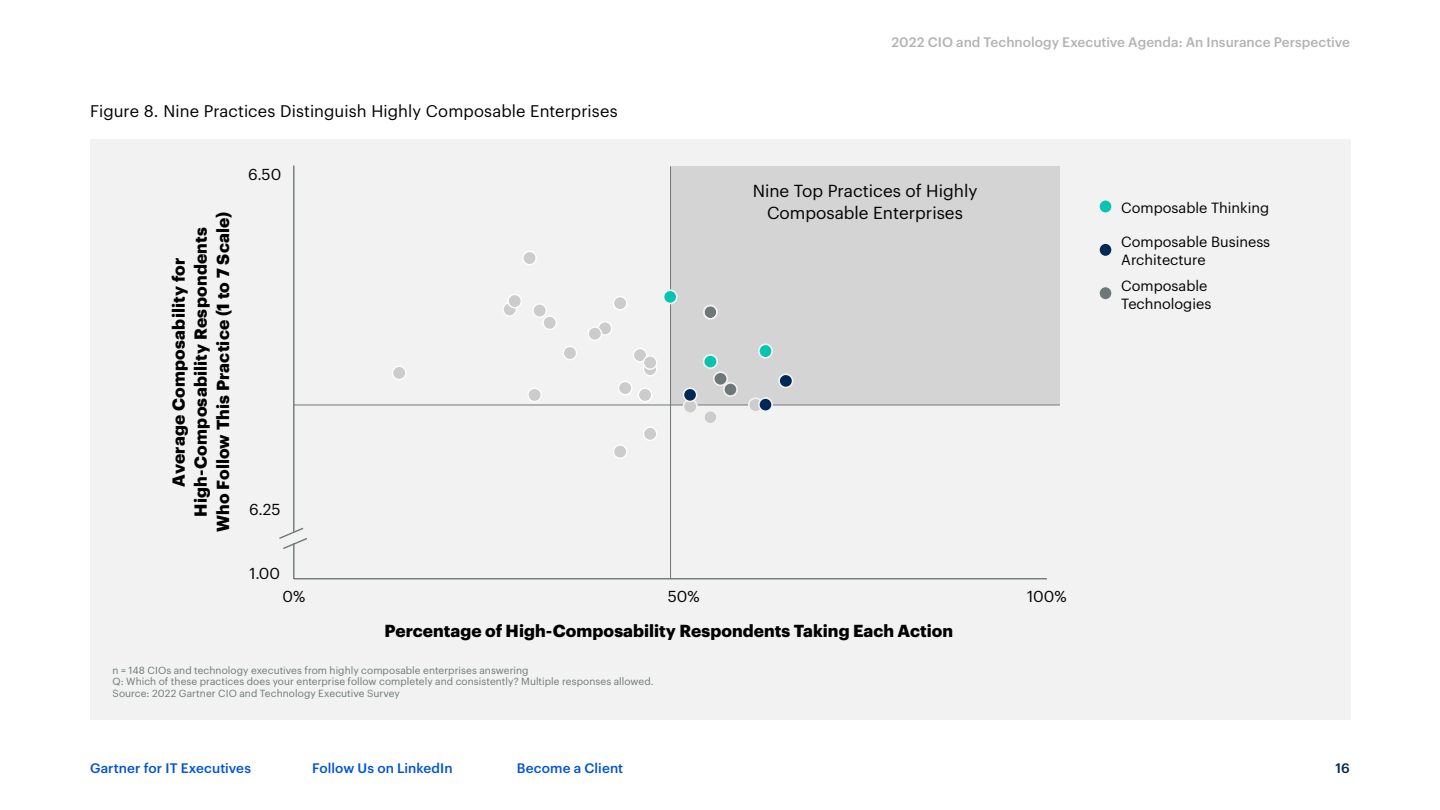
<style>
.page{position:relative;width:1440px;height:810px;background:#fff}
.page>*{position:absolute;margin:0;border:0;box-sizing:border-box;transform-origin:0 0}
.t1{font:700 17.1px/22.2px "Graphik";letter-spacing:.005em;color:#000;text-align:center}
.t2{font:17.1px/22.5px "Graphik";color:#000;text-align:center}
.t3{font:16.5px "Graphik";letter-spacing:.005em;color:#000}
.t4{font:15.6px "Graphik";color:#000}
.t5{font:14.4px/18.1px "Graphik";color:#000}
.t6{font:500 13.5px "Graphik";letter-spacing:.005em;color:#b3b3b3}
.t7{font:500 13.5px "Graphik";letter-spacing:.005em;color:#0052d6}
.t8{font:500 13.5px "Graphik";color:#002856}
.t9{font:10.2px/12px "Graphik";letter-spacing:.005em;color:#6f7878}
</style>
<div class="page">
<div style="left:90px;top:140px;width:1260px;height:580px;background:#f2f2f2"></div>
<div style="left:670px;top:166px;width:390px;height:239px;background:#d4d4d4"></div>
<hr style="left:670px;top:167px;width:1px;height:412px;background:#707878">
<hr style="left:293px;top:405px;width:767px;height:1px;background:#707878">
<hr style="left:293px;top:166px;width:1px;height:413px;background:#707878">
<hr style="left:294px;top:578px;width:753px;height:1px;background:#707878">
<div style="left:643px;top:427px;width:14px;height:13px;background:#ccc;border-radius:50%"></div>
<div style="left:643px;top:426px;width:14px;height:15px;border:1px solid #fff;border-radius:50%"></div>
<div style="left:523px;top:251px;width:13px;height:14px;background:#ccc;border-radius:50%"></div>
<div style="left:522px;top:251px;width:15px;height:14px;border:1px solid #fff;border-radius:50%"></div>
<div style="left:563px;top:346px;width:13px;height:14px;background:#ccc;border-radius:50%"></div>
<div style="left:562px;top:346px;width:15px;height:14px;border:1px solid #fff;border-radius:50%"></div>
<div style="left:543px;top:316px;width:13px;height:13px;background:#ccc;border-radius:50%"></div>
<div style="left:542px;top:315px;width:15px;height:15px;border:1px solid #fff;border-radius:50%"></div>
<div style="left:643px;top:362px;width:14px;height:14px;background:#ccc;border-radius:50%"></div>
<div style="left:643px;top:362px;width:14px;height:14px;border:1px solid #fff;border-radius:50%"></div>
<div style="left:613px;top:296px;width:14px;height:14px;background:#ccc;border-radius:50%"></div>
<div style="left:613px;top:296px;width:14px;height:15px;border:1px solid #fff;border-radius:50%"></div>
<div style="left:633px;top:348px;width:14px;height:14px;background:#ccc;border-radius:50%"></div>
<div style="left:633px;top:348px;width:14px;height:14px;border:1px solid #fff;border-radius:50%"></div>
<div style="left:618px;top:381px;width:14px;height:14px;background:#ccc;border-radius:50%"></div>
<div style="left:618px;top:381px;width:14px;height:14px;border:1px solid #fff;border-radius:50%"></div>
<div style="left:598px;top:322px;width:13px;height:13px;background:#ccc;border-radius:50%"></div>
<div style="left:597px;top:321px;width:15px;height:15px;border:1px solid #fff;border-radius:50%"></div>
<svg style="left:588px;top:327px;width:13px;height:13px"></svg>
<div style="left:587px;top:326px;width:15px;height:15px;border:1px solid #fff;border-radius:50%"></div>
<div style="left:643px;top:356px;width:14px;height:13px;background:#ccc;border-radius:50%"></div>
<div style="left:643px;top:355px;width:14px;height:15px;border:1px solid #fff;border-radius:50%"></div>
<div style="left:533px;top:304px;width:13px;height:13px;background:#ccc;border-radius:50%"></div>
<div style="left:532px;top:303px;width:15px;height:15px;border:1px solid #fff;border-radius:50%"></div>
<div style="left:392px;top:366px;width:14px;height:14px;background:#ccc;border-radius:50%"></div>
<div style="left:392px;top:366px;width:14px;height:14px;border:1px solid #fff;border-radius:50%"></div>
<div style="left:528px;top:388px;width:13px;height:14px;background:#ccc;border-radius:50%"></div>
<div style="left:527px;top:388px;width:15px;height:14px;border:1px solid #fff;border-radius:50%"></div>
<div style="left:638px;top:388px;width:14px;height:14px;background:#ccc;border-radius:50%"></div>
<div style="left:638px;top:388px;width:14px;height:14px;border:1px solid #fff;border-radius:50%"></div>
<svg style="left:503px;top:303px;width:13px;height:13px"></svg>
<div style="left:502px;top:302px;width:15px;height:15px;border:1px solid #fff;border-radius:50%"></div>
<div style="left:508px;top:294px;width:13px;height:14px;background:#ccc;border-radius:50%"></div>
<div style="left:507px;top:294px;width:15px;height:14px;border:1px solid #fff;border-radius:50%"></div>
<div style="left:613px;top:445px;width:14px;height:13px;background:#ccc;border-radius:50%"></div>
<div style="left:613px;top:444px;width:14px;height:15px;border:1px solid #fff;border-radius:50%"></div>
<div style="left:749px;top:398px;width:13px;height:14px;background:#ccc;border-radius:50%"></div>
<div style="left:748px;top:398px;width:15px;height:14px;border:1px solid #f2f2f2;border-radius:50%"></div>
<div style="left:683px;top:399px;width:15px;height:15px;background:#f1f1f1;border:2px solid #f2f2f2;border-radius:50%"></div>
<div style="left:683px;top:400px;width:14px;height:13px;background:#ccc;border-radius:50%"></div>
<div style="left:683px;top:399px;width:14px;height:15px;border:1px solid #f2f2f2;border-radius:50%"></div>
<div style="left:703px;top:410px;width:15px;height:15px;background:#ccc;border:2px solid #f2f2f2;border-radius:50%"></div>
<div style="left:703px;top:410px;width:15px;height:15px;border:1px solid #f2f2f2;border-radius:50%"></div>
<div style="left:663px;top:290px;width:14px;height:13px;background:#06c4b0;border-radius:50%"></div>
<div style="left:663px;top:290px;width:14px;height:14px;border:1px solid #f2f2f2;border-radius:50%"></div>
<div style="left:778px;top:374px;width:15px;height:14px;background:#f0f0f0;border:2px solid #f2f2f2;border-radius:50%"></div>
<svg style="left:779px;top:374px;width:13px;height:13px"></svg>
<div style="left:778px;top:374px;width:15px;height:14px;border:1px solid #f2f2f2;border-radius:50%"></div>
<div style="left:683px;top:388px;width:13px;height:13px;background:#002856;border-radius:50%"></div>
<div style="left:683px;top:388px;width:14px;height:14px;border:1px solid #f2f2f2;border-radius:50%"></div>
<div style="left:758px;top:344px;width:15px;height:15px;background:#e8e8e8;border:2px solid #f2f2f2;border-radius:50%"></div>
<svg style="left:759px;top:344px;width:13px;height:14px"></svg>
<div style="left:758px;top:344px;width:15px;height:14px;border:1px solid #f2f2f2;border-radius:50%"></div>
<div style="left:703px;top:354px;width:15px;height:15px;background:#edefef;border:2px solid #f2f2f2;border-radius:50%"></div>
<svg style="left:704px;top:355px;width:13px;height:13px"></svg>
<div style="left:703px;top:354px;width:15px;height:15px;border:1px solid #f2f2f2;border-radius:50%"></div>
<div style="left:758px;top:397px;width:15px;height:15px;background:#efeff0;border:2px solid #f2f2f2;border-radius:50%"></div>
<svg style="left:759px;top:398px;width:13px;height:13px"></svg>
<div style="left:758px;top:397px;width:15px;height:15px;border:1px solid #f2f2f2;border-radius:50%"></div>
<div style="left:703px;top:305px;width:15px;height:15px;background:#6f7878;border:2px solid #f2f2f2;border-radius:50%"></div>
<div style="left:703px;top:305px;width:15px;height:15px;border:1px solid #f2f2f2;border-radius:50%"></div>
<div style="left:713px;top:371px;width:15px;height:15px;background:#e9e9e9;border:2px solid #f2f2f2;border-radius:50%"></div>
<svg style="left:714px;top:372px;width:13px;height:13px"></svg>
<div style="left:713px;top:372px;width:15px;height:14px;border:1px solid #f2f2f2;border-radius:50%"></div>
<div style="left:723px;top:382px;width:15px;height:15px;background:#ededed;border:2px solid #f2f2f2;border-radius:50%"></div>
<svg style="left:724px;top:383px;width:13px;height:13px"></svg>
<div style="left:723px;top:382px;width:14px;height:15px;border:1px solid #f2f2f2;border-radius:50%"></div>
<svg style="left:279px;top:526px;width:28px;height:24px"></svg>
<svg style="left:1099px;top:200px;width:13px;height:13px"></svg>
<div style="left:1098px;top:199px;width:14px;height:15px;border:1px solid #f2f2f2;border-radius:50%"></div>
<svg style="left:1099px;top:243px;width:13px;height:14px"></svg>
<div style="left:1098px;top:242px;width:14px;height:15px;border:1px solid #f2f2f2;border-radius:50%"></div>
<svg style="left:1099px;top:287px;width:13px;height:13px"></svg>
<div style="left:1098px;top:286px;width:14px;height:15px;border:1px solid #f2f2f2;border-radius:50%"></div>
<h2 class="t3" style="left:90px;top:98px;width:529px">Figure 8. Nine Practices Distinguish Highly Composable Enterprises</h2>
<h1 class="t1" style="left:166px;top:532px;width:322px;rotate:-90deg">Average Composability for<br>High-Composability Respondents<br>Who Follow This Practice (1 to 7 Scale)</h1>
<h3 class="t4" style="left:248px;top:162px;width:35px">6.50</h3>
<h3 class="t4" style="left:249px;top:497px;width:33px">6.25</h3>
<h3 class="t4" style="left:249px;top:562px;width:32px">1.00</h3>
<h3 class="t6" style="left:891px;top:32px;width:460px">2022 CIO and Technology Executive Agenda: An Insurance Perspective</h3>
<h1 class="t2" style="left:752px;top:178px;width:226px">Nine Top Practices of Highly<br>Composable Enterprises</h1>
<h3 class="t5" style="left:1121px;top:198px;width:149px">Composable Thinking</h3>
<h3 class="t5" style="left:1121px;top:232px;width:150px">Composable Business<br>Architecture</h3>
<h3 class="t5" style="left:1121px;top:275px;width:91px">Composable<br>Technologies</h3>
<h3 class="t4" style="left:668px;top:585px;width:33px">50%</h3>
<h3 class="t4" style="left:283px;top:585px;width:24px">0%</h3>
<h3 class="t4" style="left:1027px;top:585px;width:41px">100%</h3>
<h1 class="t1" style="left:384px;top:618px;width:570px">Percentage of High-Composability Respondents Taking Each Action</h1>
<p class="t9" style="left:112px;top:663px;width:543px">n = 148 CIOs and technology executives from highly composable enterprises answering<br>Q: Which of these practices does your enterprise follow completely and consistently? Multiple responses allowed.<br>Source: 2022 Gartner CIO and Technology Executive Survey</p>
<h3 class="t7" style="left:90px;top:758px;width:162px">Gartner for IT Executives</h3>
<h3 class="t7" style="left:312px;top:758px;width:142px">Follow Us on LinkedIn</h3>
<h3 class="t7" style="left:517px;top:758px;width:108px">Become a Client</h3>
<h3 class="t8" style="left:1335px;top:758px;width:16px">16</h3>
</div>
